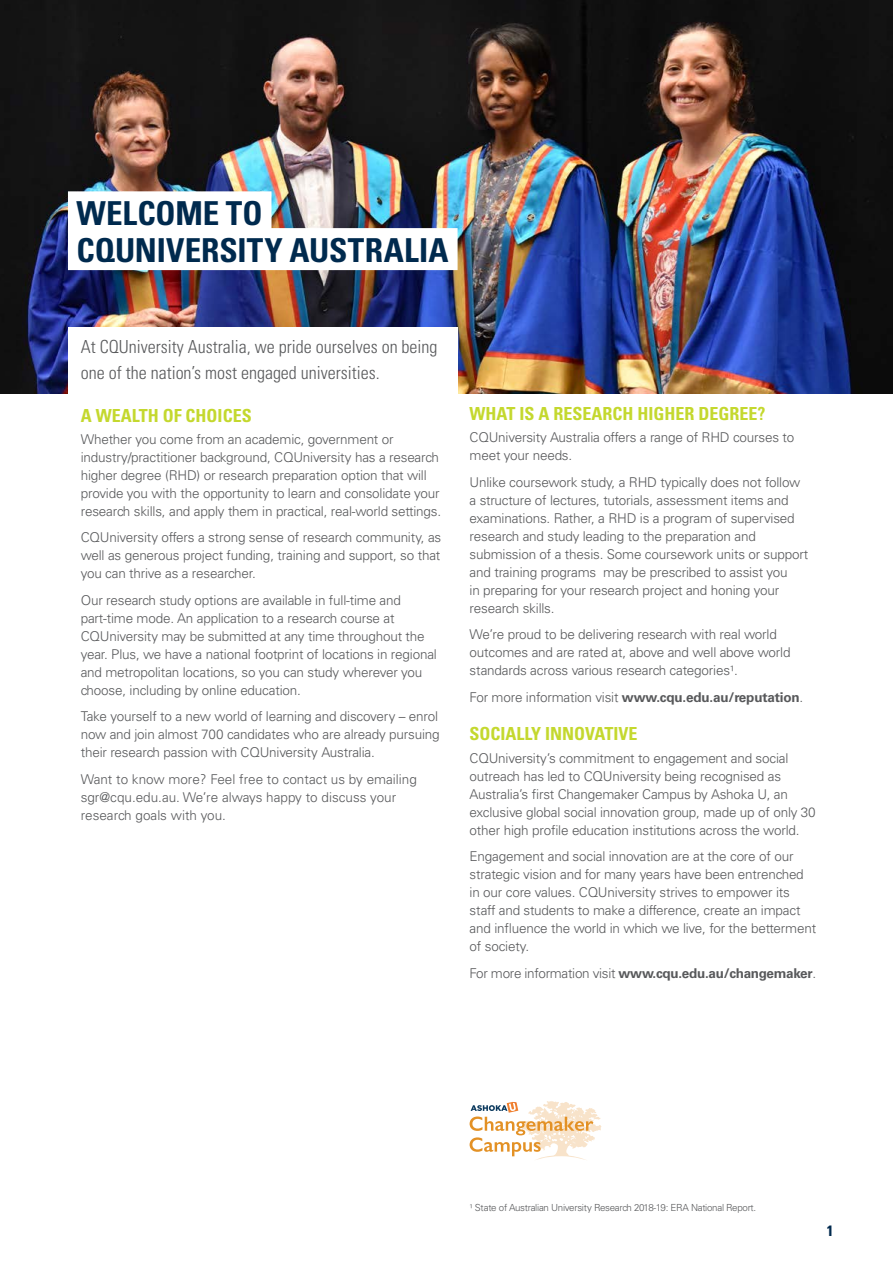
<style>
.page{position:relative;width:893px;height:1263px;background:#fff}
.page>*{position:absolute;margin:0;border:0;box-sizing:border-box;transform-origin:0 0}
.t1{font:700 condensed 33px/36.8px "Univers LT Std";letter-spacing:.005em;color:#002a4e}
.t2{font:300 condensed 18px/25.5px "Univers LT Std";color:#58595b}
.t3{font:700 condensed 18px "Univers LT Std";color:#c4d82e}
.t4{font:700 condensed 15px "Univers LT Std";color:#002a4e}
.t5{font:300 13.5px/18px "Univers LT Std";letter-spacing:-.015em;color:#58595b}
.t6{font:700 13.5px "Univers LT Std";letter-spacing:-.02em;color:#58595b}
.t7{font:300 9.75px "Univers LT Std";letter-spacing:-.03em;color:#58595b}
.s1{font-weight:300}
</style>
<div class="page">
<img style="left:1px;top:0;width:892px;height:393px">
<div style="left:68px;top:327px;width:389px;height:511px;background:#fff"></div>
<div style="left:68px;top:191px;width:203px;height:42px;background:#fff"></div>
<div style="left:68px;top:228px;width:390px;height:42px;background:#fff"></div>
<svg style="left:470px;top:1101px;width:131px;height:59px"></svg>
<img style="left:0;top:0;width:1px;height:1263px">
<h1 class="t1" style="left:76px;top:195px;width:374px">WELCOME TO<br>CQUNIVERSITY AUSTRALIA</h1>
<h2 class="t2" style="left:81px;top:334px;width:358px">At CQUniversity Australia, we pride ourselves on being one of the nation’s most engaged universities.</h2>
<h2 class="t3" style="left:81px;top:404px;width:172px">A WEALTH OF CHOICES</h2>
<p class="t5" style="left:81px;top:430px;width:362px">Whether you come from an academic, government or industry/practitioner background, CQUniversity has a research higher degree (RHD) or research preparation option that will provide you with the opportunity to learn and consolidate your research skills, and apply them in practical, real-world settings.</p>
<p class="t5" style="left:81px;top:529px;width:362px;text-align:justify">CQUniversity offers a strong sense of research community, as well as generous project funding, training and support, so that you can thrive as a researcher.</p>
<p class="t5" style="left:81px;top:591px;width:358px">Our research study options are available in full-time and part-time mode. An application to a research course at CQUniversity may be submitted at any time throughout the year. Plus, we have a national footprint of locations in regional and metropolitan locations, so you can study wherever you choose, including by online education.</p>
<p class="t5" style="left:81px;top:708px;width:360px;text-align:justify">Take yourself to a new world of learning and discovery – enrol now and join almost 700 candidates who are already pursuing their research passion with CQUniversity Australia.</p>
<p class="t5" style="left:81px;top:770px;width:338px">Want to know more? Feel free to contact us by emailing sgr@cqu.edu.au. We’re always happy to discuss your research goals with you.</p>
<h2 class="t3" style="left:470px;top:403px;width:297px">WHAT IS A RESEARCH HIGHER DEGREE?</h2>
<p class="t5" style="left:470px;top:428px;width:326px">CQUniversity Australia offers a range of RHD courses to meet your needs.</p>
<p class="t5" style="left:470px;top:473px;width:340px">Unlike coursework study, a RHD typically does not follow a structure of lectures, tutorials, assessment items and examinations. Rather, a RHD is a program of supervised research and study leading to the preparation and submission of a thesis. Some coursework units or support and training programs may be prescribed to assist you<br>in preparing for your research project and honing your research skills.</p>
<p class="t5" style="left:470px;top:625px;width:322px">We’re proud to be delivering research with real world outcomes and are rated at, above and well above world standards across various research categories1.</p>
<p class="t6" style="left:470px;top:689px;width:335px"><span class="s1">For more information visit</span> www.cqu.edu.au/reputation<span class="s1">.</span></p>
<h2 class="t3" style="left:470px;top:723px;width:169px">SOCIALLY INNOVATIVE</h2>
<p class="t5" style="left:470px;top:749px;width:348px">CQUniversity’s commitment to engagement and social outreach has led to CQUniversity being recognised as Australia’s first Changemaker Campus by Ashoka U, an exclusive global social innovation group, made up of only 30 other high profile education institutions across the world.</p>
<p class="t5" style="left:470px;top:847px;width:348px">Engagement and social innovation are at the core of our strategic vision and for many years have been entrenched in our core values. CQUniversity strives to empower its staff and students to make a difference, create an impact and influence the world in which we live, for the betterment of society.</p>
<p class="t6" style="left:470px;top:965px;width:348px"><span class="s1">For more information visit</span> www.cqu.edu.au/changemaker<span class="s1">.</span></p>
<p class="t7" style="left:470px;top:1201px;width:288px">1 State of Australian University Research 2018-19: ERA National Report.</p>
<p class="t4" style="left:827px;top:1221px;width:8px">1</p>
</div>
